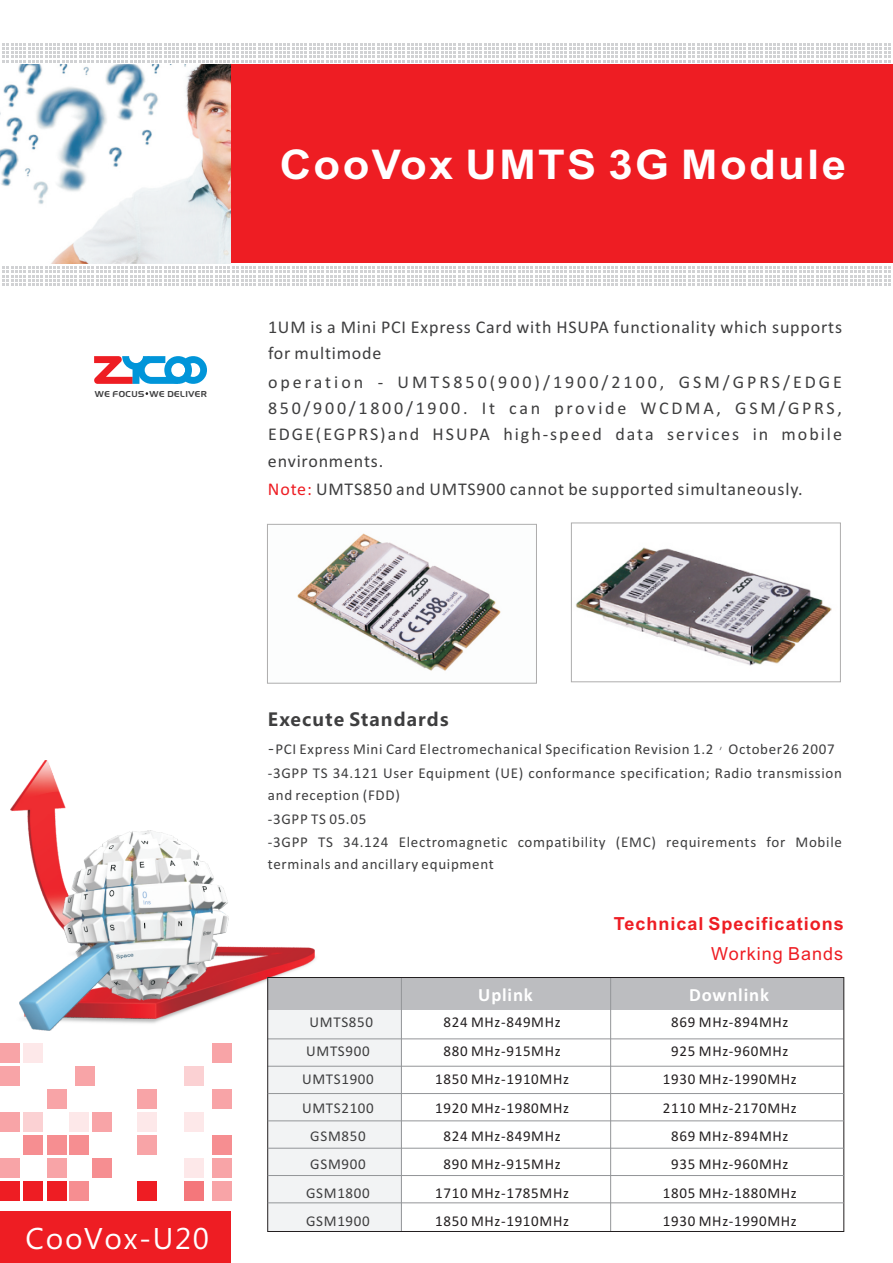
<style>
.page{position:relative;width:893px;height:1263px;background:#fff}
.page>*{position:absolute;margin:0;border:0;box-sizing:border-box;transform-origin:0 0}
.t1{font:700 40.95px "Arial";letter-spacing:.055em;color:#fff;scale:1.06 1}
.t2{font:30px "Ebrima";letter-spacing:.055em;color:#fff}
.t3{font:700 18.75px "Calibri";letter-spacing:.045em;color:#fff}
.t4{font:18px/26.4px "Calibri";letter-spacing:.045em;color:#3e3e3f}
.t5{font:700 18px "Arial";letter-spacing:.055em;color:#ee1d23}
.t6{font:700 18px "Microsoft Ya Hei";letter-spacing:.06em;color:#3e3e3f}
.t7{font:18px "Arial";letter-spacing:.055em;color:#ee1d23}
.t8{font:15px/28.3px "Calibri";letter-spacing:.045em;color:#3e3e3f}
.t9{font:15px/28.3px "Calibri";letter-spacing:.045em;color:#231f20;text-align:center}
.t10{font:8.55px "Slider";letter-spacing:.06em;color:#3e3e3f}
.s1{color:#ee1d23}
.s2{font-family:"Microsoft Ya Hei"}
.s3{font-family:"M Cute HK";font-weight:300}
</style>
<div class="page">
<div style="left:231px;top:64px;width:662px;height:199px;background:#ee1d23"></div>
<img style="left:11px;top:760px;width:303px;height:258px">
<img style="left:19px;top:831px;width:210px;height:199px">
<svg style="left:94px;top:356px;width:113px;height:28px"></svg>
<div style="left:0;top:1181px;width:20px;height:20px;background:#ee1d23"></div>
<div style="left:23px;top:1181px;width:20px;height:20px;background:#ee1d23"></div>
<div style="left:47px;top:1181px;width:19px;height:20px;background:#ee1d23"></div>
<div style="left:69px;top:1181px;width:20px;height:20px;background:#f68e91"></div>
<div style="left:137px;top:1181px;width:20px;height:20px;background:#ee1d23"></div>
<div style="left:184px;top:1181px;width:20px;height:20px;background:#f4777b"></div>
<div style="left:92px;top:1159px;width:19px;height:19px;background:#f68e91"></div>
<div style="left:137px;top:1135px;width:20px;height:19px;background:#f8a4a7"></div>
<div style="left:184px;top:1066px;width:20px;height:20px;background:#fbd1d3"></div>
<div style="left:23px;top:1112px;width:20px;height:20px;background:#fbd1d3"></div>
<div style="left:69px;top:1112px;width:20px;height:20px;background:#fde8e9"></div>
<div style="left:23px;top:1043px;width:20px;height:20px;background:#fde8e9"></div>
<div style="left:184px;top:1112px;width:20px;height:20px;background:#fde8e9"></div>
<div style="left:184px;top:1159px;width:20px;height:19px;background:#fde8e9"></div>
<div style="left:92px;top:1112px;width:19px;height:20px;background:#f8a4a7"></div>
<div style="left:47px;top:1089px;width:19px;height:20px;background:#f8a4a7"></div>
<div style="left:75px;top:1066px;width:20px;height:20px;background:#f8a4a7"></div>
<div style="left:137px;top:1089px;width:20px;height:20px;background:#f8a4a7"></div>
<div style="left:0;top:1066px;width:20px;height:20px;background:#f8a4a7"></div>
<div style="left:0;top:1043px;width:20px;height:20px;background:#f8a4a7"></div>
<div style="left:47px;top:1159px;width:19px;height:19px;background:#f8a4a7"></div>
<div style="left:0;top:1159px;width:20px;height:19px;background:#f8a4a7"></div>
<div style="left:0;top:1112px;width:20px;height:20px;background:#f8a4a7"></div>
<div style="left:69px;top:1135px;width:20px;height:19px;background:#f68e91"></div>
<div style="left:47px;top:1135px;width:19px;height:19px;background:#f68e91"></div>
<div style="left:23px;top:1135px;width:20px;height:19px;background:#f68e91"></div>
<div style="left:212px;top:1181px;width:20px;height:20px;background:#f8a4a7"></div>
<div style="left:212px;top:1135px;width:20px;height:19px;background:#f68e91"></div>
<div style="left:137px;top:1112px;width:20px;height:20px;background:#fde8e9"></div>
<div style="left:212px;top:1159px;width:20px;height:19px;background:#f8a4a7"></div>
<div style="left:212px;top:1043px;width:20px;height:20px;background:#f8a4a7"></div>
<div style="left:212px;top:1089px;width:20px;height:20px;background:#f8a4a7"></div>
<div style="left:0;top:1212px;width:231px;height:51px;background:#ee1d23"></div>
<svg style="left:2px;top:266px;width:889px;height:20px"></svg>
<svg style="left:2px;top:43px;width:889px;height:20px"></svg>
<img style="left:0;top:64px;width:231px;height:199px">
<img style="left:297px;top:533px;width:204px;height:138px">
<div style="left:267px;top:524px;width:270px;height:159px;border:1px solid #aeadad"></div>
<img style="left:576px;top:547px;width:256px;height:119px">
<div style="left:571px;top:523px;width:270px;height:159px;border:1px solid #aeadad"></div>
<div style="left:268px;top:977px;width:133px;height:254px;background:#f2f3f4"></div>
<hr style="left:268px;top:1038px;width:575px;height:1px;background:#939598">
<div style="left:268px;top:977px;width:576px;height:33px;background:#bcbdc0"></div>
<hr style="left:401px;top:977px;width:1px;height:254px;background:#939598">
<hr style="left:610px;top:977px;width:1px;height:254px;background:#939598">
<hr style="left:268px;top:1066px;width:576px;height:1px;background:#939598">
<div style="left:268px;top:977px;width:576px;height:254px;border:1px solid #231f20"></div>
<hr style="left:268px;top:1093px;width:576px;height:1px;background:#939598">
<hr style="left:268px;top:1120px;width:576px;height:1px;background:#939598">
<hr style="left:268px;top:1148px;width:576px;height:1px;background:#939598">
<hr style="left:268px;top:1175px;width:576px;height:1px;background:#939598">
<hr style="left:268px;top:1202px;width:576px;height:1px;background:#939598">
<p class="t10" style="left:95px;top:389px;width:114px">WE FOCUS WE DELIVER</p>
<h1 class="t1" style="left:280px;top:149px;width:536px">CooVox UMTS 3G Module</h1>
<p class="t4" style="left:268px;top:315px;width:576px">1UM is a Mini PCI Express Card with HSUPA functionality which supports for multimode</p>
<p class="t4" style="left:268px;top:370px;width:576px;text-align:justify">operation - UMTS850(900)/1900/2100, GSM/GPRS/EDGE 850/900/1800/1900. It can provide WCDMA, GSM/GPRS, EDGE(EGPRS)and HSUPA high-speed data services in mobile environments.</p>
<p class="t4" style="left:268px;top:478px;width:536px"><span class="s1">Note:</span> UMTS850 and UMTS900 cannot be supported simultaneously.</p>
<h2 class="t2" style="left:26px;top:1227px;width:185px">CooVox-U20</h2>
<p class="t6" style="left:268px;top:712px;width:182px">Execute Standards</p>
<p class="t8" style="left:268px;top:738px;width:575px;line-height:23.9px"><span class="s2">-</span>PCI Express Mini Card Electromechanical Specification Revision 1.2<span class="s3">，</span>October26 2007 -3GPP TS 34.121 User Equipment (UE) conformance specification; Radio transmission</p>
<p class="t8" style="left:268px;top:784px;width:576px;line-height:23.9px">and reception (FDD)<br>-3GPP TS 05.05<br>-3GPP TS 34.124 Electromagnetic compatibility (EMC) requirements for Mobile</p>
<p class="t8" style="left:268px;top:851px;width:227px">terminals and ancillary equipment</p>
<p class="t8" style="left:302px;top:1009px;width:73px;text-align:center">UMTS850<br>UMTS900<br>UMTS1900<br>UMTS2100<br>GSM850<br>GSM900<br>GSM1800<br>GSM1900</p>
<p class="t5" style="left:614px;top:916px;width:231px">Technical Specifications</p>
<p class="t7" style="left:711px;top:947px;width:133px">Working Bands</p>
<p class="t3" style="left:478px;top:987px;width:56px">Uplink</p>
<p class="t3" style="left:689px;top:987px;width:81px">Downlink</p>
<p class="t9" style="left:435px;top:1009px;width:135px">824 MHz-849MHz<br>880 MHz-915MHz<br>1850 MHz-1910MHz<br>1920 MHz-1980MHz<br>824 MHz-849MHz<br>890 MHz-915MHz<br>1710 MHz-1785MHz<br>1850 MHz-1910MHz</p>
<p class="t9" style="left:663px;top:1009px;width:135px">869 MHz-894MHz<br>925 MHz-960MHz<br>1930 MHz-1990MHz<br>2110 MHz-2170MHz<br>869 MHz-894MHz<br>935 MHz-960MHz<br>1805 MHz-1880MHz<br>1930 MHz-1990MHz</p>
</div>
